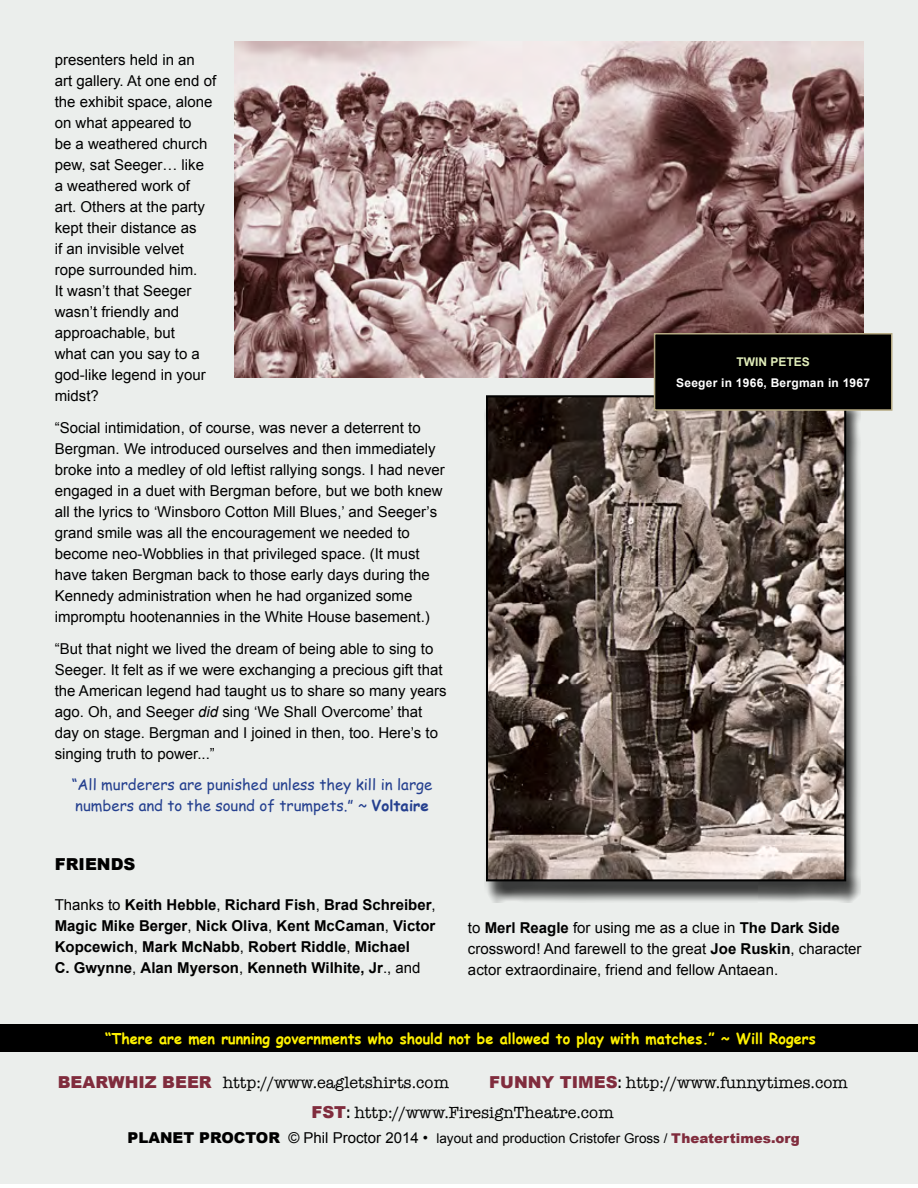
<style>
.page{position:relative;width:918px;height:1188px;background:#fff}
.page>*{position:absolute;margin:0;border:0;box-sizing:border-box;transform-origin:0 0}
.t1{font:16.5px "American Typewriter";color:#000}
.t2{font:900 16.5px "Arial";color:#000}
.t3{font:15px/21px "Arial";color:#000}
.t4{font:700 15px/21px "Arial";color:#000}
.t5{font:15px/21px "Comic Sans MS";color:#25408f}
.t6{font:700 15px "Comic Sans MS";color:#fff200;scale:.96 1}
.t7{font:13.5px "Arial";color:#000}
.t8{font:700 12px "Arial";letter-spacing:.02em;color:#fff}
.t9{font:700 12px "Arial";color:#e0ecb9}
.s1{font-style:italic}
.s2{font-weight:700}
.s3{font-weight:400}
.s4{font-family:"Arial";font-weight:900;color:#802c3d}
.s5{font-family:"Arial Narrow";font-weight:700}
.s6{font-weight:900;font-size:15px}
.s7{font-size:15px}
.s8{font-weight:900;color:#802c3d}
</style>
<div class="page">
<div style="left:0;top:0;width:918px;height:1184px;background:#ebeeec"></div>
<div style="left:0;top:1025px;width:918px;height:27px;background:#000"></div>
<img style="left:235px;top:42px;width:628px;height:336px">
<div style="left:484px;top:401px;width:377px;height:502px;background:#000;opacity:.75"></div>
<img style="left:489px;top:398px;width:354px;height:480px">
<div style="left:486px;top:395px;width:360px;height:486px;border:2px solid #000"></div>
<div style="left:655px;top:334px;width:237px;height:76px;background:#000"></div>
<div style="left:654px;top:333px;width:238px;height:78px;border:2px solid #b6aa83"></div>
<p class="t3" style="left:55px;top:49px;width:163px">presenters held in an<br>art gallery. At one end of the exhibit space, alone on what appeared to<br>be a weathered church pew, sat Seeger… like<br>a weathered work of<br>art. Others at the party kept their distance as<br>if an invisible velvet rope surrounded him.<br>It wasn’t that Seeger wasn’t friendly and approachable, but<br>what can you say to a god-like legend in your midst?</p>
<p class="t3" style="left:55px;top:417px;width:392px">“Social intimidation, of course, was never a deterrent to Bergman. We introduced ourselves and then immediately broke into a medley of old leftist rallying songs. I had never engaged in a duet with Bergman before, but we both knew all the lyrics to ‘Winsboro Cotton Mill Blues,’ and Seeger’s grand smile was all the encouragement we needed to become neo-Wobblies in that privileged space. (It must have taken Bergman back to those early days during the Kennedy administration when he had organized some impromptu hootenannies in the White House basement.)</p>
<p class="t3" style="left:55px;top:638px;width:393px">“But that night we lived the dream of being able to sing to Seeger. It felt as if we were exchanging a precious gift that the American legend had taught us to share so many years ago. Oh, and Seeger <span class="s1">did</span> sing ‘We Shall Overcome’ that day on stage. Bergman and I joined in then, too. Here’s to singing truth to power...”</p>
<p class="t5" style="left:72px;top:774px;width:362px">“All murderers are punished unless they kill in large numbers and to the sound of trumpets.” ~ <span class="s2">Voltaire</span></p>
<p class="t2" style="left:55px;top:855px;width:82px">FRIENDS</p>
<p class="t4" style="left:55px;top:895px;width:382px"><span class="s3">Thanks to</span> Keith Hebble<span class="s3">,</span> Richard Fish<span class="s3">,</span> Brad Schreiber<span class="s3">, </span>Magic Mike Berger<span class="s3">,</span> Nick Oliva<span class="s3">,</span> Kent McCaman<span class="s3">,</span> Victor Kopcewich<span class="s3">,</span> Mark McNabb<span class="s3">,</span> Robert Riddle<span class="s3">,</span> Michael<br>C. Gwynne<span class="s3">,</span> Alan Myerson<span class="s3">,</span> Kenneth Wilhite, Jr<span class="s3">., and</span></p>
<p class="t9" style="left:736px;top:354px;width:75px">TWIN PETES</p>
<p class="t8" style="left:676px;top:375px;width:195px">Seeger in 1966, Bergman in 1967</p>
<p class="t3" style="left:468px;top:918px;width:395px">to <span class="s2">Merl Reagle</span> for using me as a clue in <span class="s2">The Dark Side </span>crossword! And farewell to the great <span class="s2">Joe Ruskin</span>, character actor extraordinaire, friend and fellow Antaean.</p>
<p class="t6" style="left:105px;top:1028px;width:742px">“There are men running governments who should not be allowed to play with matches.” ~ Will Rogers</p>
<p class="t1" style="left:58px;top:1070px;width:393px"><span class="s4">BEARWHIZ BEER</span> http://www.eagletshirts.com</p>
<p class="t1" style="left:489px;top:1070px;width:360px"><span class="s4">FUNNY TIMES</span><span class="s5">:</span> http://www.funnytimes.com</p>
<p class="t1" style="left:311px;top:1100px;width:304px"><span class="s4">FST</span><span class="s5">:</span> http://www.FiresignTheatre.com</p>
<p class="t7" style="left:128px;top:1130px;width:674px"><span class="s6">PLANET PROCTOR</span> <span class="s7">© Phil Proctor 2014 •</span> layout and production Cristofer Gross / <span class="s8">Theatertimes.org</span></p>
</div>
